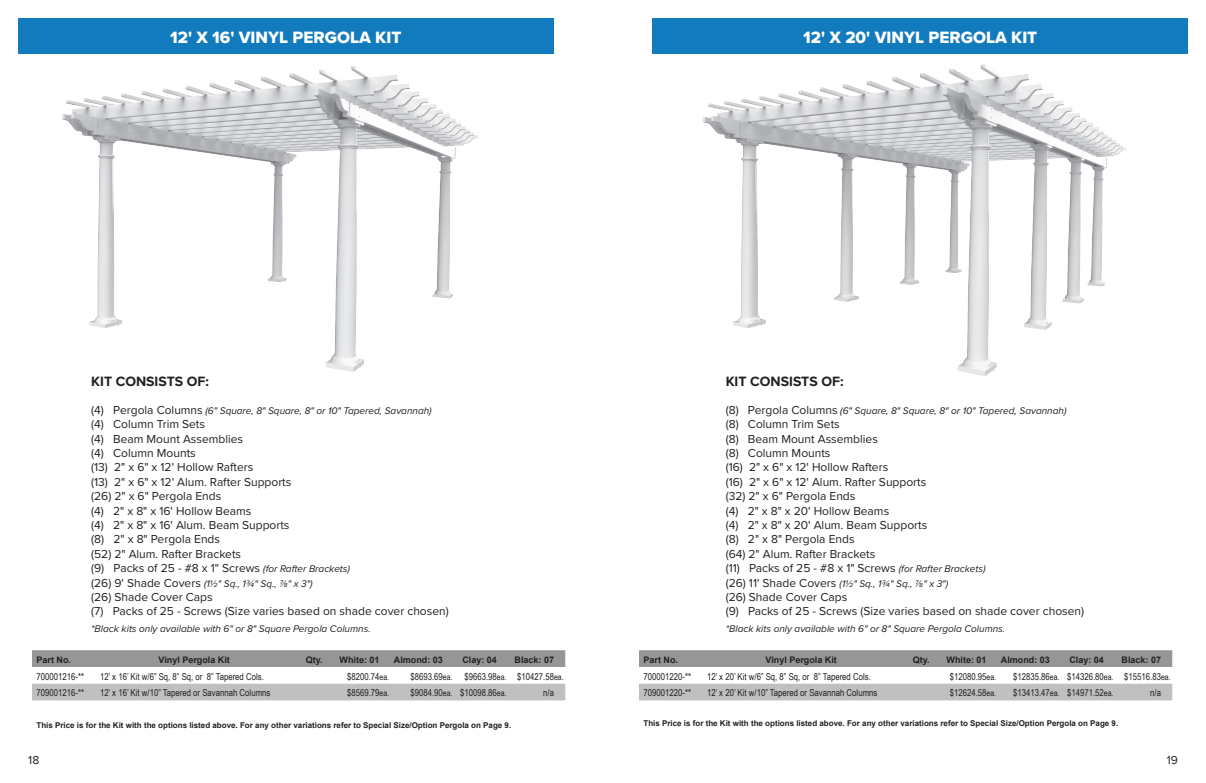
<style>
.page{position:relative;width:1206px;height:783px;background:#fff}
.page>*{position:absolute;margin:0;border:0;box-sizing:border-box;transform-origin:0 0}
.t1{font:17px "Proxima Nova Extrabld";color:#fff}
.t2{font:700 14px "Proxima Nova";color:#231f20}
.t3{font:12px "Proxima Nova";color:#231f20}
.t4{font:italic 10px "Proxima Nova";color:#231f20}
.t5{font:9.5px "Arial Narrow";color:#231f20}
.t6{font:700 9px "Arial";color:#231f20}
.t7{font:8.5px "Arial Narrow";color:#231f20}
.t8{font:700 8px "Arial";color:#231f20}
.s1{font-style:normal;font-size:12px}
.s2{font-style:italic;font-size:10px}
</style>
<div class="page">
<div style="left:652px;top:18px;width:536px;height:36px;background:#127bbe"></div>
<div style="left:18px;top:18px;width:536px;height:36px;background:#127bbe"></div>
<img style="left:703px;top:64px;width:423px;height:312px">
<img style="left:62px;top:66px;width:416px;height:306px">
<div style="left:32px;top:650px;width:533px;height:17px;background:#969696"></div>
<div style="left:32px;top:684px;width:533px;height:16px;background:#c0c0c0"></div>
<div style="left:639px;top:650px;width:533px;height:17px;background:#969696"></div>
<div style="left:639px;top:684px;width:533px;height:16px;background:#c0c0c0"></div>
<p class="t1" style="left:170px;top:24px;width:233px">12' X 16' VINYL PERGOLA KIT</p>
<p class="t1" style="left:803px;top:24px;width:236px">12' X 20' VINYL PERGOLA KIT</p>
<p class="t2" style="left:91px;top:371px;width:119px">KIT CONSISTS OF:</p>
<p class="t4" style="left:91px;top:403px;width:342px"><span class="s1">(4) Pergola Columns</span> (6" Square, 8" Square, 8" or 10" Tapered, Savannah)</p>
<p class="t3" style="left:91px;top:415px;width:115px">(4) Column Trim Sets</p>
<p class="t3" style="left:91px;top:430px;width:153px">(4) Beam Mount Assemblies</p>
<p class="t3" style="left:91px;top:444px;width:106px">(4) Column Mounts</p>
<p class="t3" style="left:91px;top:459px;width:164px">(13) 2" x 6" x 12' Hollow Rafters</p>
<p class="t3" style="left:91px;top:473px;width:202px">(13) 2" x 6" x 12' Alum. Rafter Supports</p>
<p class="t3" style="left:91px;top:487px;width:132px">(26) 2" x 6" Pergola Ends</p>
<p class="t3" style="left:91px;top:502px;width:162px">(4) 2" x 8" x 16' Hollow Beams</p>
<p class="t3" style="left:91px;top:516px;width:200px">(4) 2" x 8" x 16' Alum. Beam Supports</p>
<p class="t3" style="left:91px;top:531px;width:130px">(8) 2" x 8" Pergola Ends</p>
<p class="t3" style="left:91px;top:545px;width:151px">(52) 2" Alum. Rafter Brackets</p>
<p class="t3" style="left:91px;top:559px;width:260px">(9) Packs of 25 - #8 x 1" Screws <span class="s2">(for Rafter Brackets)</span></p>
<p class="t4" style="left:91px;top:576px;width:223px"><span class="s1">(26) 9' Shade Covers</span> (1½" Sq., 1¾" Sq., ⅞" x 3")</p>
<p class="t3" style="left:91px;top:588px;width:123px">(26) Shade Cover Caps</p>
<p class="t3" style="left:91px;top:603px;width:359px">(7) Packs of 25 - Screws (Size varies based on shade cover chosen)</p>
<p class="t4" style="left:91px;top:621px;width:281px">*Black kits only available with 6" or 8" Square Pergola Columns.</p>
<p class="t6" style="left:36px;top:654px;width:36px">Part No.</p>
<p class="t6" style="left:159px;top:654px;width:73px">Vinyl Pergola Kit</p>
<p class="t6" style="left:306px;top:654px;width:18px">Qty.</p>
<p class="t6" style="left:340px;top:654px;width:42px">White: 01</p>
<p class="t6" style="left:394px;top:654px;width:51px">Almond: 03</p>
<p class="t6" style="left:462px;top:654px;width:36px">Clay: 04</p>
<p class="t6" style="left:515px;top:654px;width:41px">Black: 07</p>
<p class="t5" style="left:36px;top:669px;width:49px">700001216-**</p>
<p class="t5" style="left:100px;top:669px;width:165px">12’ x 16’ Kit w/6” Sq, 8” Sq, or 8” Tapered Cols.</p>
<p class="t5" style="left:347px;top:669px;width:34px">$8200.74</p>
<p class="t7" style="left:380px;top:670px;width:11px">ea.</p>
<p class="t5" style="left:410px;top:669px;width:34px">$8693.69</p>
<p class="t7" style="left:443px;top:670px;width:11px">ea.</p>
<p class="t5" style="left:464px;top:669px;width:34px">$9663.98</p>
<p class="t7" style="left:497px;top:670px;width:11px">ea.</p>
<p class="t5" style="left:517px;top:669px;width:38px">$10427.58</p>
<p class="t7" style="left:554px;top:670px;width:11px">ea.</p>
<p class="t5" style="left:36px;top:686px;width:49px">709001216-**</p>
<p class="t5" style="left:100px;top:686px;width:172px">12’ x 16’ Kit w/10” Tapered or Savannah Columns</p>
<p class="t5" style="left:347px;top:686px;width:34px">$8569.79</p>
<p class="t7" style="left:380px;top:687px;width:11px">ea.</p>
<p class="t5" style="left:410px;top:686px;width:34px">$9084.90</p>
<p class="t7" style="left:443px;top:687px;width:11px">ea.</p>
<p class="t5" style="left:460px;top:686px;width:38px">$10098.86</p>
<p class="t7" style="left:497px;top:687px;width:11px">ea.</p>
<p class="t5" style="left:543px;top:686px;width:12px">n/a</p>
<p class="t8" style="left:36px;top:720px;width:476px">This Price is for the Kit with the options listed above. For any other variations refer to Special Size/Option Pergola on Page 9.</p>
<p class="t2" style="left:726px;top:371px;width:119px">KIT CONSISTS OF:</p>
<p class="t4" style="left:726px;top:403px;width:342px"><span class="s1">(8) Pergola Columns</span> (6" Square, 8" Square, 8" or 10" Tapered, Savannah)</p>
<p class="t3" style="left:726px;top:415px;width:116px">(8) Column Trim Sets</p>
<p class="t3" style="left:726px;top:430px;width:154px">(8) Beam Mount Assemblies</p>
<p class="t3" style="left:726px;top:444px;width:106px">(8) Column Mounts</p>
<p class="t3" style="left:726px;top:459px;width:164px">(16) 2" x 6" x 12' Hollow Rafters</p>
<p class="t3" style="left:726px;top:473px;width:202px">(16) 2" x 6" x 12' Alum. Rafter Supports</p>
<p class="t3" style="left:726px;top:487px;width:131px">(32) 2" x 6" Pergola Ends</p>
<p class="t3" style="left:726px;top:502px;width:165px">(4) 2" x 8" x 20' Hollow Beams</p>
<p class="t3" style="left:726px;top:516px;width:203px">(4) 2" x 8" x 20' Alum. Beam Supports</p>
<p class="t3" style="left:726px;top:531px;width:130px">(8) 2" x 8" Pergola Ends</p>
<p class="t3" style="left:726px;top:545px;width:151px">(64) 2" Alum. Rafter Brackets</p>
<p class="t3" style="left:726px;top:559px;width:261px">(11) Packs of 25 - #8 x 1" Screws <span class="s2">(for Rafter Brackets)</span></p>
<p class="t4" style="left:726px;top:576px;width:224px"><span class="s1">(26) 11' Shade Covers</span> (1½" Sq., 1¾" Sq., ⅞" x 3")</p>
<p class="t3" style="left:726px;top:588px;width:123px">(26) Shade Cover Caps</p>
<p class="t3" style="left:726px;top:603px;width:360px">(9) Packs of 25 - Screws (Size varies based on shade cover chosen)</p>
<p class="t4" style="left:726px;top:621px;width:281px">*Black kits only available with 6" or 8" Square Pergola Columns.</p>
<p class="t6" style="left:644px;top:654px;width:36px">Part No.</p>
<p class="t6" style="left:766px;top:654px;width:73px">Vinyl Pergola Kit</p>
<p class="t6" style="left:913px;top:654px;width:18px">Qty.</p>
<p class="t6" style="left:947px;top:654px;width:42px">White: 01</p>
<p class="t6" style="left:1001px;top:654px;width:51px">Almond: 03</p>
<p class="t6" style="left:1069px;top:654px;width:36px">Clay: 04</p>
<p class="t6" style="left:1122px;top:654px;width:41px">Black: 07</p>
<p class="t5" style="left:644px;top:669px;width:49px">700001220-**</p>
<p class="t5" style="left:707px;top:669px;width:165px">12’ x 20’ Kit w/6” Sq, 8” Sq, or 8” Tapered Cols.</p>
<p class="t5" style="left:950px;top:669px;width:38px">$12080.95</p>
<p class="t7" style="left:987px;top:670px;width:11px">ea.</p>
<p class="t5" style="left:1013px;top:669px;width:38px">$12835.86</p>
<p class="t7" style="left:1050px;top:670px;width:11px">ea.</p>
<p class="t5" style="left:1067px;top:669px;width:38px">$14326.80</p>
<p class="t7" style="left:1104px;top:670px;width:11px">ea.</p>
<p class="t5" style="left:1124px;top:669px;width:38px">$15516.83</p>
<p class="t7" style="left:1161px;top:670px;width:11px">ea.</p>
<p class="t5" style="left:644px;top:686px;width:49px">709001220-**</p>
<p class="t5" style="left:707px;top:686px;width:172px">12’ x 20’ Kit w/10” Tapered or Savannah Columns</p>
<p class="t5" style="left:950px;top:686px;width:38px">$12624.58</p>
<p class="t7" style="left:987px;top:687px;width:11px">ea.</p>
<p class="t5" style="left:1013px;top:686px;width:38px">$13413.47</p>
<p class="t7" style="left:1050px;top:687px;width:11px">ea.</p>
<p class="t5" style="left:1067px;top:686px;width:38px">$14971.52</p>
<p class="t7" style="left:1104px;top:687px;width:11px">ea.</p>
<p class="t5" style="left:1150px;top:686px;width:12px">n/a</p>
<p class="t8" style="left:644px;top:718px;width:476px">This Price is for the Kit with the options listed above. For any other variations refer to Special Size/Option Pergola on Page 9.</p>
<p class="t3" style="left:28px;top:752px;width:13px">18</p>
<p class="t3" style="left:1167px;top:752px;width:13px">19</p>
</div>
